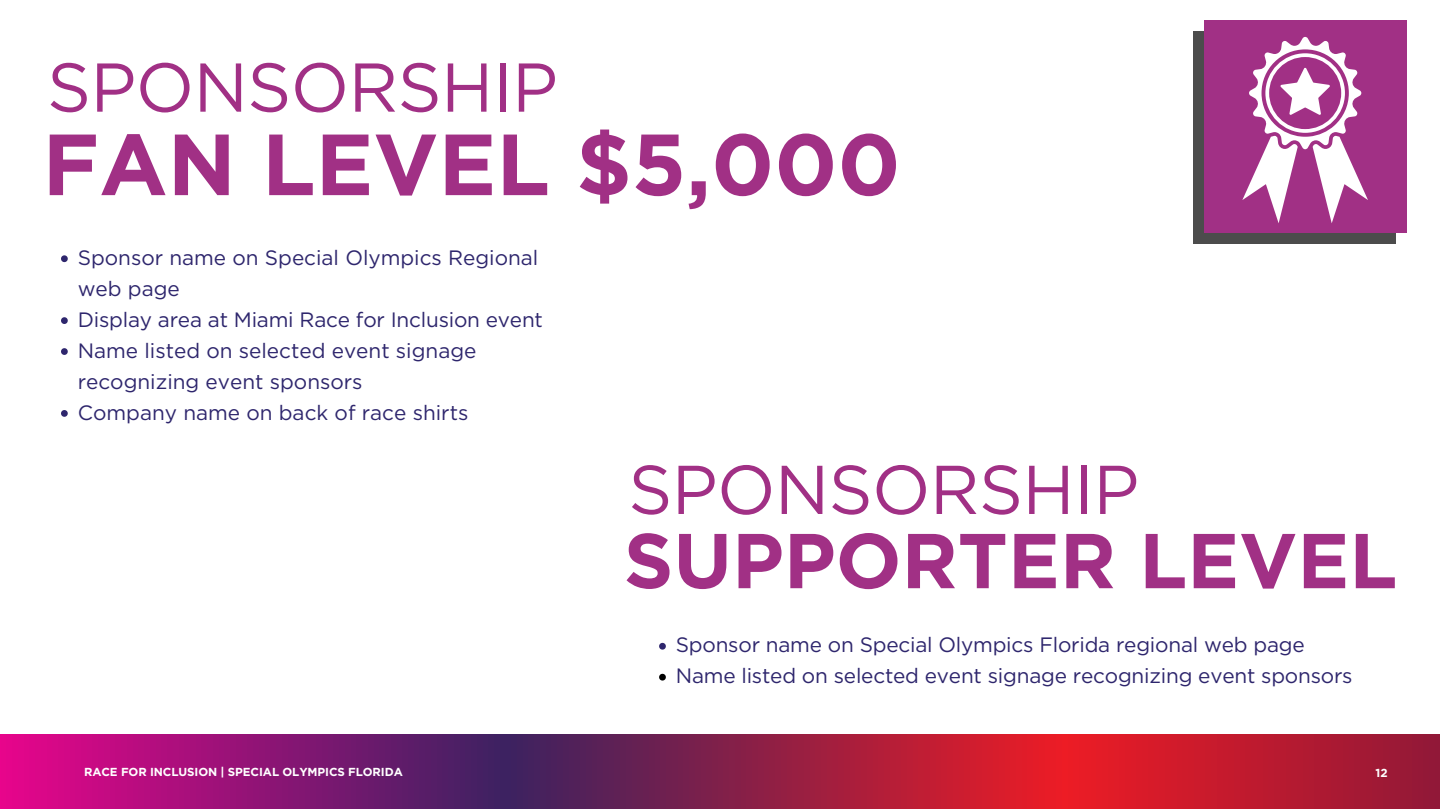
<style>
.page{position:relative;width:1440px;height:810px;background:#fff}
.page>*{position:absolute;margin:0;border:0;box-sizing:border-box;transform-origin:0 0}
.t1{font:700 86.55px "Gotham";color:#a13085}
.t2{font:700 77.55px "Gotham";color:#a13085}
.t3{font:68.85px "Gotham";letter-spacing:-.01em;color:#a13085}
.t4{font:20.77px/30.9px "Gotham";letter-spacing:-.01em;color:#2e266d}
.t5{font:700 11.62px "Gotham";letter-spacing:-.005em;color:#fff}
</style>
<div class="page">
<svg style="left:0;top:734px;width:1440px;height:75px;background:#9e194f"></svg>
<div style="left:1193px;top:31px;width:202px;height:213px;background:#4c4c4c"></div>
<div style="left:1204px;top:20px;width:202px;height:213px;background:#a13085"></div>
<svg style="left:1242px;top:37px;width:126px;height:186px"></svg>
<svg style="left:61px;top:255px;width:7px;height:7px"></svg>
<svg style="left:61px;top:317px;width:7px;height:7px"></svg>
<svg style="left:61px;top:348px;width:7px;height:7px"></svg>
<svg style="left:61px;top:410px;width:7px;height:7px"></svg>
<svg style="left:659px;top:643px;width:7px;height:7px"></svg>
<svg style="left:659px;top:674px;width:7px;height:7px"></svg>
<h3 class="t3" style="left:47px;top:46px;width:513px">SPONSORSHIP</h3>
<h1 class="t1" style="left:42px;top:112px;width:860px">FAN LEVEL $5,000</h1>
<p class="t4" style="left:78px;top:242px;width:467px">Sponsor name on Special Olympics Regional web page<br>Display area at Miami Race for Inclusion event<br>Name listed on selected event signage recognizing event sponsors<br>Company name on back of race shirts</p>
<h3 class="t3" style="left:628px;top:448px;width:513px">SPONSORSHIP</h3>
<h2 class="t2" style="left:624px;top:514px;width:775px">SUPPORTER LEVEL</h2>
<p class="t4" style="left:676px;top:630px;width:678px">Sponsor name on Special Olympics Florida regional web page<br>Name listed on selected event signage recognizing event sponsors</p>
<p class="t5" style="left:84px;top:765px;width:320px">RACE FOR INCLUSION | SPECIAL OLYMPICS FLORIDA</p>
<p class="t5" style="left:1376px;top:765px;width:13px">12</p>
</div>
